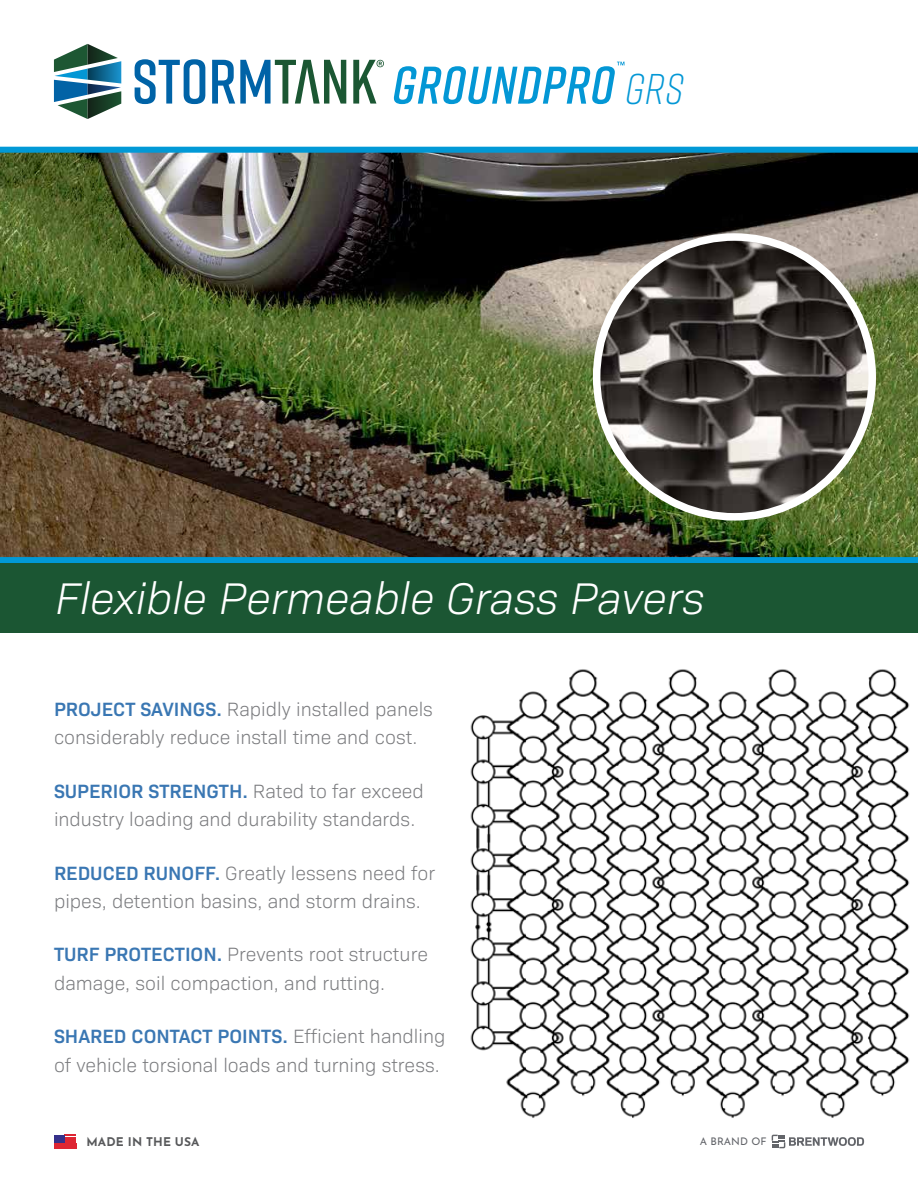
<style>
.page{position:relative;width:918px;height:1188px;background:#fff}
.page>*{position:absolute;margin:0;border:0;box-sizing:border-box;transform-origin:0 0}
.t1{font:italic 600 52.8px "Rift";letter-spacing:.02em;color:#0397d5}
.t2{font:italic 300 45px "Bio Sans";letter-spacing:-.005em;color:#fff}
.t3{font:300 19.5px/28.5px "Bio Sans";color:#797a7d}
.t4{font:700 12px "Josefin Sans";letter-spacing:.015em;color:#58595b}
.t5{font:10.5px "Josefin Sans";color:#63656a}
.s1{font-weight:300;font-size:42.9px}
.s2{font-weight:600;color:#3a77b3}
</style>
<div class="page">
<img style="left:470px;top:669px;width:440px;height:449px">
<svg style="left:54px;top:1135px;width:22px;height:14px"></svg>
<div style="left:54px;top:1135px;width:10px;height:7px;background:#35318a"></div>
<svg style="left:772px;top:1135px;width:92px;height:13px"></svg>
<img style="left:0;top:146px;width:918px;height:417px">
<img style="left:597px;top:237px;width:275px;height:280px">
<div style="left:593px;top:233px;width:283px;height:288px;border:8px solid #fff;border-radius:50%"></div>
<div style="left:0;top:563px;width:918px;height:69px;background:#1b5633"></div>
<svg style="left:54px;top:44px;width:67px;height:75px"></svg>
<svg style="left:135px;top:59px;width:70px;height:45px"></svg>
<svg style="left:212px;top:60px;width:134px;height:44px"></svg>
<svg style="left:353px;top:60px;width:31px;height:44px"></svg>
<svg style="left:617px;top:62px;width:7px;height:3px"></svg>
<h1 class="t1" style="left:392px;top:48px;width:292px">GROUNDPRO <span class="s1">grs</span></h1>
<h2 class="t2" style="left:55px;top:566px;width:651px">Flexible Permeable Grass Pavers</h2>
<p class="t3" style="left:54px;top:694px;width:380px"><span class="s2">PROJECT SAVINGS.</span> Rapidly installed panels considerably reduce install time and cost.</p>
<p class="t3" style="left:54px;top:775px;width:371px"><span class="s2">SUPERIOR STRENGTH.</span> Rated to far exceed industry loading and durability standards.</p>
<p class="t3" style="left:54px;top:857px;width:383px"><span class="s2">REDUCED RUNOFF.</span> Greatly lessens need for pipes, detention basins, and storm drains.</p>
<p class="t3" style="left:54px;top:939px;width:376px"><span class="s2">TURF PROTECTION.</span> Prevents root structure damage, soil compaction, and rutting.</p>
<p class="t3" style="left:54px;top:1021px;width:393px"><span class="s2">SHARED CONTACT POINTS.</span> Efficient handling of vehicle torsional loads and turning stress.</p>
<p class="t4" style="left:86px;top:1131px;width:115px">MADE IN THE USA</p>
<p class="t5" style="left:700px;top:1133px;width:68px">A BRAND OF</p>
</div>
